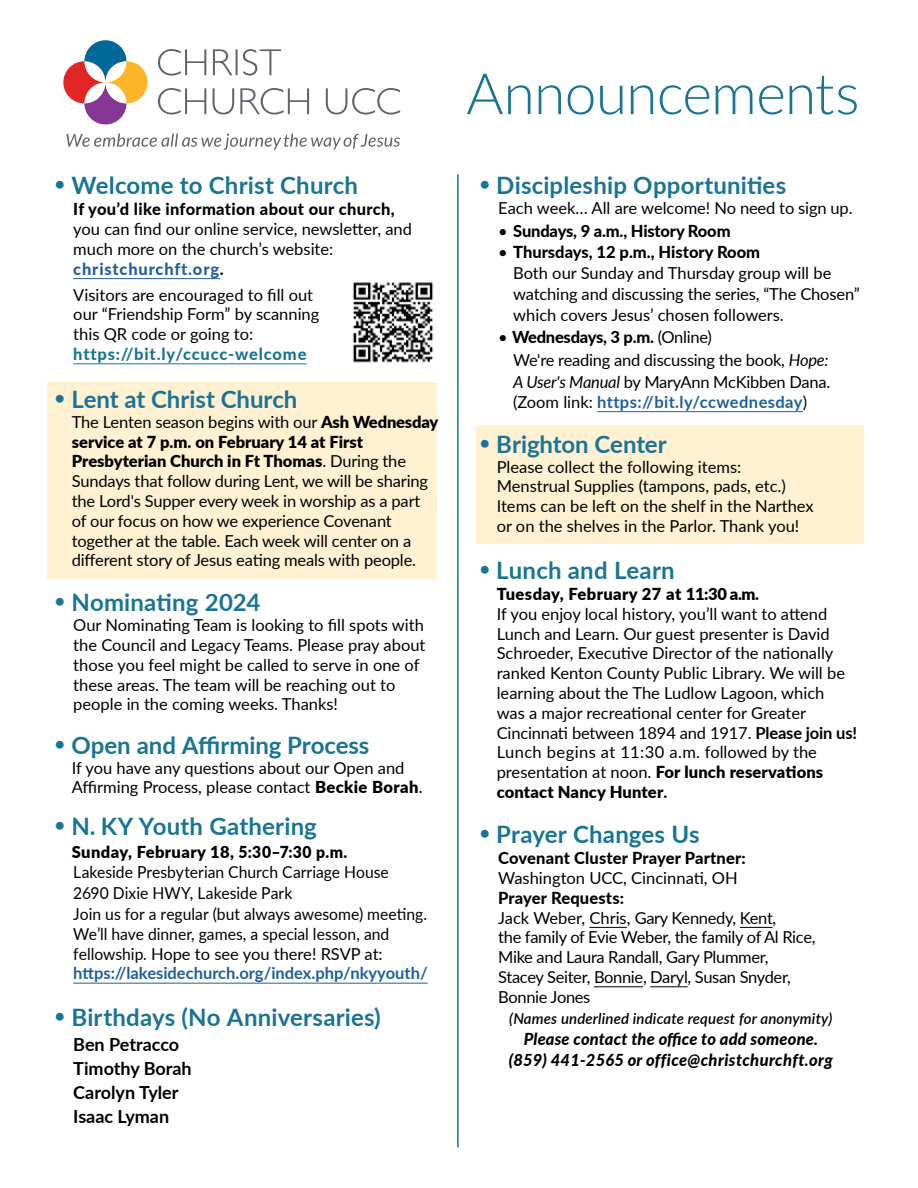
<style>
.page{position:relative;width:918px;height:1188px;background:#fff}
.page>*{position:absolute;margin:0;border:0;box-sizing:border-box;transform-origin:0 0}
.t1{font:300 57px "Lato";letter-spacing:-.015em;color:#197496}
.t2{font:700 24px "Lato";letter-spacing:.005em;color:#197496}
.t3{font:700 18px/24px "Lato";color:#000}
.t4{font:16.5px/19.8px "Lato";color:#000}
.t5{font:16.5px/20.5px "Lato";color:#000;scale:.95 1}
.t6{font:16.5px/19.8px "Lato";letter-spacing:-.02em;color:#000}
.t7{font:800 16.5px "Lato";letter-spacing:.01em;color:#000}
.t8{font:italic 800 16.5px/21px "Lato";letter-spacing:.01em;color:#000;text-align:center}
.t9{font:900 16.5px "Lato";letter-spacing:.025em;color:#000}
.t10{font:700 16.5px "Lato";color:#215e9e}
.t11{font:700 16.5px "Lato";letter-spacing:.025em;color:#215e9e}
.t12{font:800 16.5px "Lato";letter-spacing:.05em;color:#197496}
.t13{font:800 16.5px "Lato";letter-spacing:-.01em;color:#000}
.t14{font:italic 600 15px "Lato";letter-spacing:.01em;color:#000}
.s1{font-weight:400;font-size:21px}
.s2{font-weight:800;color:#215e9e}
.s3{font-weight:800}
.s4{font-weight:900}
.s5{font-weight:400}
.s6{font-style:italic}
.s7{font-weight:400;color:#000}
.s8{font-weight:700}
</style>
<div class="page">
<div style="left:476px;top:426px;width:388px;height:118px;background:#fff1d1"></div>
<div style="left:48px;top:382px;width:389px;height:197px;background:#fff1d1"></div>
<div style="left:84px;top:40px;width:43px;height:42px;background:#006998;border-radius:50%"></div>
<div style="left:84px;top:82px;width:43px;height:42px;background:#863694;border-radius:50%"></div>
<div style="left:105px;top:61px;width:43px;height:42px;background:#fcb526;border-radius:50%"></div>
<div style="left:63px;top:61px;width:42px;height:42px;background:#e12726;border-radius:50%"></div>
<svg style="left:84px;top:61px;width:43px;height:42px"></svg>
<svg style="left:158px;top:88px;width:242px;height:27px"></svg>
<svg style="left:158px;top:49px;width:123px;height:27px"></svg>
<svg style="left:66px;top:134px;width:334px;height:16px"></svg>
<hr style="left:73px;top:278px;width:147px;height:1px;background:#215e9e">
<hr style="left:73px;top:363px;width:234px;height:1px;background:#197496">
<hr style="left:73px;top:983px;width:355px;height:1px;background:#215e9e">
<hr style="left:597px;top:411px;width:206px;height:1px;background:#215e9e">
<hr style="left:589px;top:927px;width:38px;height:1px;background:#000">
<hr style="left:740px;top:927px;width:33px;height:1px;background:#000">
<hr style="left:594px;top:986px;width:49px;height:1px;background:#000">
<hr style="left:650px;top:986px;width:38px;height:1px;background:#000">
<img style="left:352px;top:282px;width:82px;height:81px">
<hr style="left:457px;top:174px;width:2px;height:974px;background:#197496">
<h2 class="t2" style="left:54px;top:168px;width:306px"><span class="s1">•</span> Welcome to Christ Church</h2>
<p class="t7" style="left:73px;top:197px;width:323px">If you’d like information about our church,</p>
<p class="t4" style="left:73px;top:219px;width:340px">you can find our online service, newsletter, and much more on the church’s website: <span class="s2">christchurchft.org</span><span class="s3">.</span></p>
<p class="t4" style="left:73px;top:284px;width:248px">Visitors are encouraged to fill out our “Friendship Form” by scanning this QR code or going to:</p>
<p class="t12" style="left:73px;top:342px;width:235px">https://bit.ly/ccucc-welcome</p>
<h2 class="t2" style="left:54px;top:382px;width:245px"><span class="s1">•</span> Lent at Christ Church</h2>
<p class="t4" style="left:72px;top:411px;width:368px">The Lenten season begins with our <span class="s4">Ash Wednesday service at 7 p.m. on February 14 at First Presbyterian Church in Ft Thomas</span>. During the Sundays that follow during Lent, we will be sharing the Lord's Supper every week in worship as a part of our focus on how we experience Covenant together at the table. Each week will center on a different story of Jesus eating meals with people.</p>
<h2 class="t2" style="left:54px;top:585px;width:208px"><span class="s1">•</span> Nominating 2024</h2>
<p class="t4" style="left:73px;top:615px;width:354px">Our Nominating Team is looking to fill spots with the Council and Legacy Teams. Please pray about those you feel might be called to serve in one of these areas. The team will be reaching out to people in the coming weeks. Thanks!</p>
<h2 class="t2" style="left:54px;top:727px;width:317px"><span class="s1">•</span> Open and Affirming Process</h2>
<p class="t4" style="left:72px;top:757px;width:352px">If you have any questions about our Open and<br>Affirming Process, please contact <span class="s4">Beckie Borah</span>.</p>
<h2 class="t2" style="left:54px;top:809px;width:265px"><span class="s1">•</span> N. KY Youth Gathering</h2>
<p class="t9" style="left:72px;top:839px;width:277px">Sunday, February 18, 5:30–7:30 p.m.</p>
<p class="t5" style="left:73px;top:861px;width:374px">Lakeside Presbyterian Church Carriage House 2690 Dixie HWY, Lakeside Park<br>Join us for a regular (but always awesome) meeting.<br>We’ll have dinner, games, a special lesson, and fellowship. Hope to see you there! RSVP at:</p>
<p class="t10" style="left:73px;top:961px;width:356px">https://lakesidechurch.org/index.php/nkyyouth/</p>
<h2 class="t2" style="left:54px;top:999px;width:329px"><span class="s1">•</span> Birthdays (No Anniversaries)</h2>
<p class="t3" style="left:73px;top:1032px;width:120px">Ben Petracco<br>Timothy Borah<br>Carolyn Tyler<br>Isaac Lyman</p>
<h1 class="t1" style="left:466px;top:54px;width:395px">Announcements</h1>
<h2 class="t2" style="left:479px;top:168px;width:309px"><span class="s1">•</span> Discipleship Opportunities</h2>
<p class="t4" style="left:498px;top:197px;width:356px">Each week… All are welcome! No need to sign up.</p>
<p class="t13" style="left:498px;top:218px;width:234px"><span class="s5">•</span> Sundays, 9 a.m., History Room</p>
<p class="t4" style="left:513px;top:240px;width:348px;line-height:21px;text-indent:-15px">• <span class="s3">Thursdays, 12 p.m., History Room<br></span>Both our Sunday and Thursday group will be watching and discussing the series, “The Chosen” which covers Jesus’ chosen followers.</p>
<p class="t4" style="left:513px;top:325px;width:319px;line-height:22.5px;text-indent:-15px">• <span class="s3">Wednesdays, 3 p.m.</span> (Online)<br>We're reading and discussing the book, <span class="s6">Hope:<br>A User's Manual</span> by MaryAnn McKibben Dana.</p>
<p class="t11" style="left:513px;top:390px;width:296px"><span class="s7">(Zoom link:</span> https://bit.ly/ccwednesday<span class="s7">)</span></p>
<h2 class="t2" style="left:479px;top:426px;width:189px"><span class="s1">•</span> Brighton Center</h2>
<p class="t4" style="left:497px;top:456px;width:319px">Please collect the following items:<br>Menstrual Supplies (tampons, pads, etc.)<br>Items can be left on the shelf in the Narthex or on the shelves in the Parlor. Thank you!</p>
<h2 class="t2" style="left:479px;top:552px;width:198px"><span class="s1">•</span> Lunch and Learn</h2>
<p class="t9" style="left:497px;top:582px;width:264px">Tuesday, February 27 at 11:30 a.m.</p>
<p class="t4" style="left:497px;top:603px;width:362px">If you enjoy local history, you’ll want to attend Lunch and Learn. Our guest presenter is David Schroeder, Executive Director of the nationally ranked Kenton County Public Library. We will be learning about the The Ludlow Lagoon, which<br>was a major recreational center for Greater Cincinnati between 1894 and 1917. <span class="s8">Please join us!<br></span>Lunch begins at 11:30 a.m. followed by the presentation at noon. <span class="s4">For lunch reservations contact Nancy Hunter</span><span class="s8">.</span></p>
<h2 class="t2" style="left:479px;top:817px;width:223px"><span class="s1">•</span> Prayer Changes Us</h2>
<p class="t7" style="left:498px;top:846px;width:249px">Covenant Cluster Prayer Partner:</p>
<p class="t4" style="left:498px;top:867px;width:241px">Washington UCC, Cincinnati, OH</p>
<p class="t7" style="left:498px;top:885px;width:127px">Prayer Requests:</p>
<p class="t6" style="left:498px;top:907px;width:319px">Jack Weber, Chris, Gary Kennedy, Kent,<br>the family of Evie Weber, the family of Al Rice, Mike and Laura Randall, Gary Plummer, Stacey Seiter, Bonnie, Daryl, Susan Snyder, Bonnie Jones</p>
<p class="t14" style="left:509px;top:1007px;width:325px">(Names underlined indicate request for anonymity)</p>
<p class="t8" style="left:509px;top:1028px;width:326px">Please contact the office to add someone. (859) 441-2565 or office@christchurchft.org</p>
</div>
